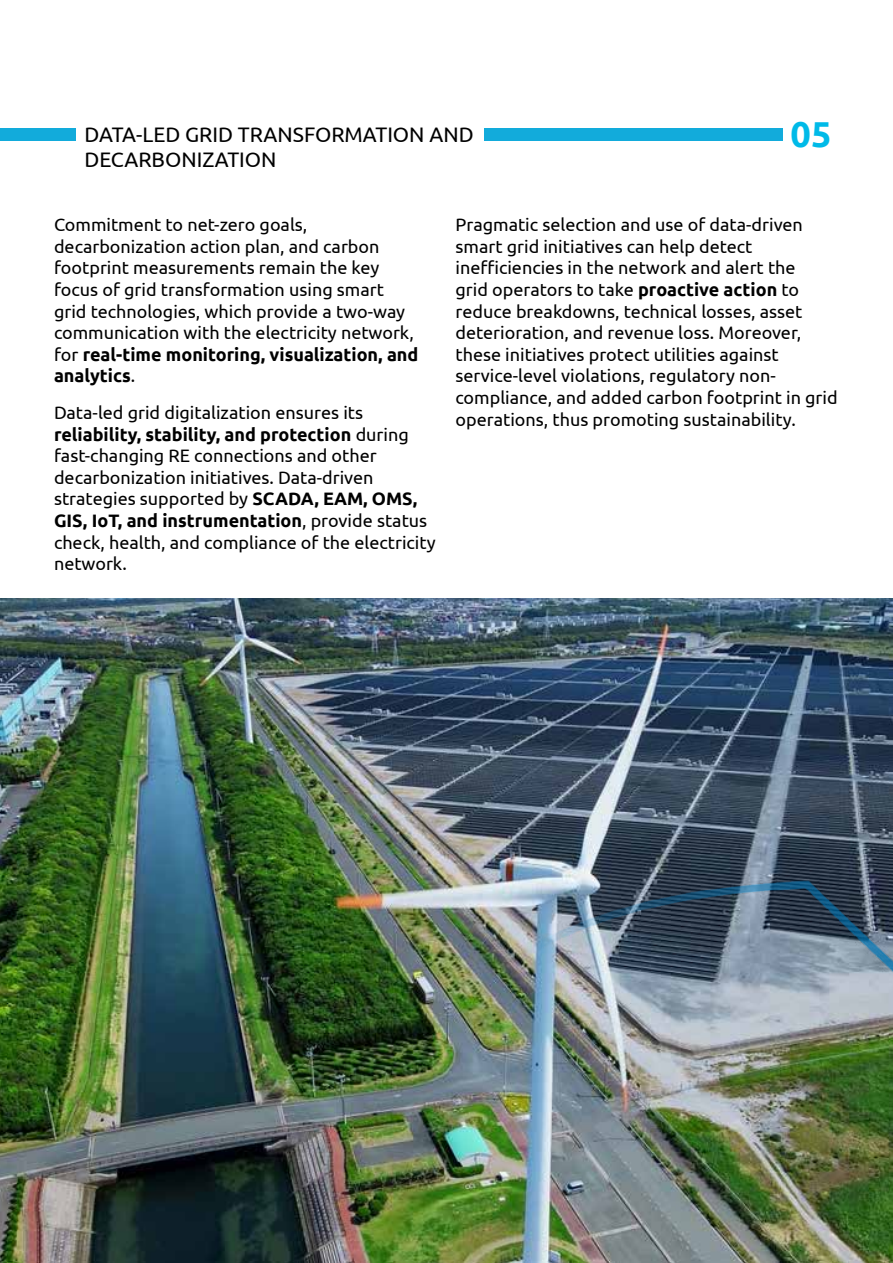
<style>
.page{position:relative;width:893px;height:1263px;background:#fff}
.page>*{position:absolute;margin:0;border:0;box-sizing:border-box;transform-origin:0 0}
.t1{font:700 36px "Ubuntu";color:#00bae8}
.t2{font:21px/25.2px "Ubuntu";color:#000}
.t3{font:18px/21.6px "Ubuntu";color:#000}
.s1{font-weight:700}
</style>
<div class="page">
<hr style="left:892px;top:0;width:1px;height:1263px;background:#262936">
<img style="left:0;top:599px;width:893px;height:664px">
<img style="left:477px;top:663px;width:416px;height:600px">
<div style="left:484px;top:129px;width:299px;height:12px;background:#12abdb"></div>
<div style="left:0;top:129px;width:76px;height:12px;background:#12abdb"></div>
<p class="t2" style="left:85px;top:121px;width:391px">DATA-LED GRID TRANSFORMATION AND<br>DECARBONIZATION</p>
<h1 class="t1" style="left:791px;top:112px;width:42px">05</h1>
<p class="t3" style="left:54px;top:213px;width:366px">Commitment to net-zero goals, decarbonization action plan, and carbon footprint measurements remain the key focus of grid transformation using smart grid technologies, which provide a two-way communication with the electricity network, for <span class="s1">real-time monitoring, visualization, and analytics</span>.</p>
<p class="t3" style="left:54px;top:401px;width:383px">Data-led grid digitalization ensures its <span class="s1">reliability, stability, and protection</span> during fast-changing RE connections and other decarbonization initiatives. Data-driven strategies supported by <span class="s1">SCADA, EAM, OMS, GIS, IoT, and instrumentation</span>, provide status check, health, and compliance of the electricity network.</p>
<p class="t3" style="left:455px;top:213px;width:384px">Pragmatic selection and use of data-driven smart grid initiatives can help detect inefficiencies in the network and alert the<br>grid operators to take <span class="s1">proactive action</span> to reduce breakdowns, technical losses, asset deterioration, and revenue loss. Moreover, these initiatives protect utilities against service-level violations, regulatory non&shy;compliance, and added carbon footprint in grid operations, thus promoting sustainability.</p>
</div>
